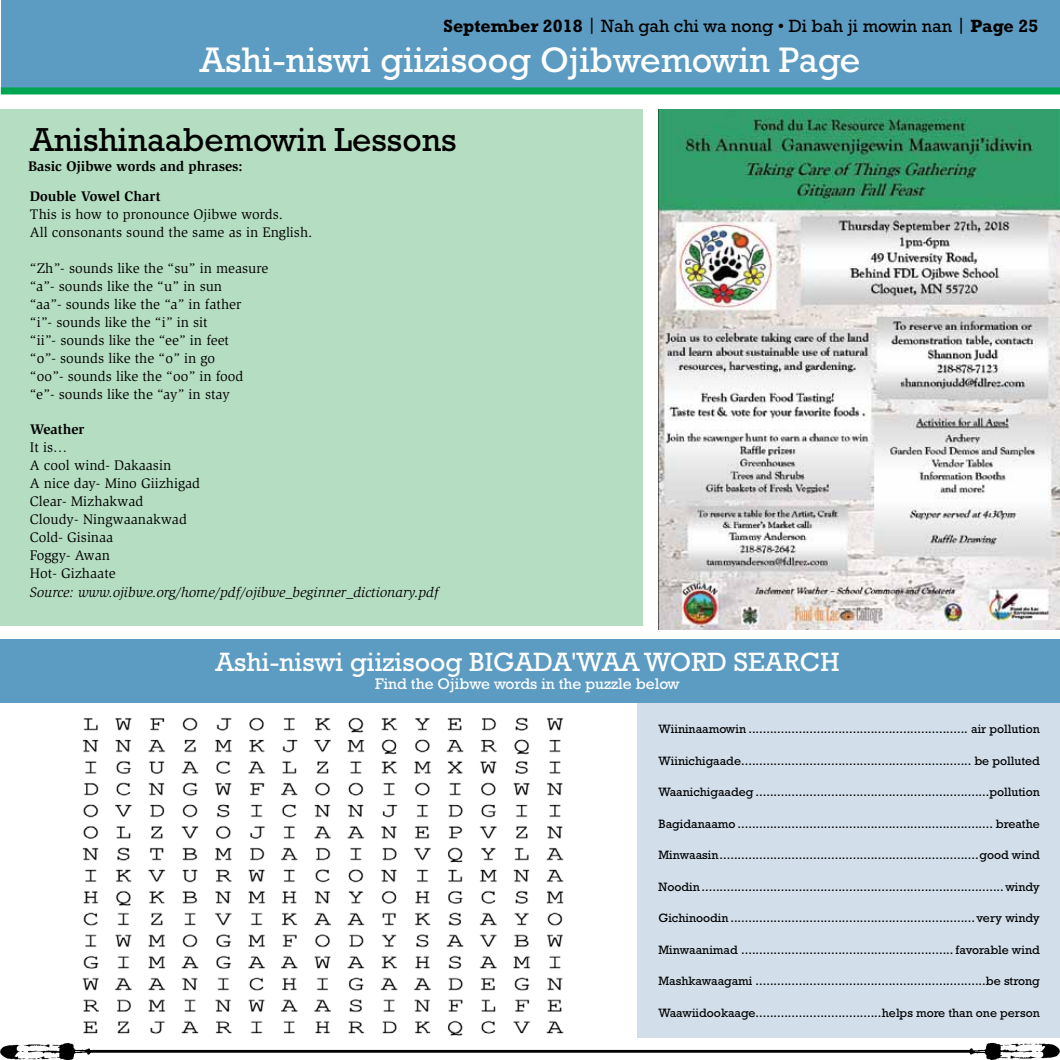
<style>
.page{position:relative;width:1060px;height:1060px;background:#fff}
.page>*{position:absolute;margin:0;border:0;box-sizing:border-box;transform-origin:0 0}
.t1{font:36px "Rockwell Std";color:#fff}
.t2{font:33.75px "Rockwell Std";color:#000}
.t3{font:26.85px "Rockwell Std";color:#fff}
.t4{font:18px "Rockwell Std";color:#000}
.t5{font:15.6px "Rockwell Std";color:#fff}
.t6{font:14.25px/18px "Slimbach Std";color:#000}
.t7{font:italic 14.25px "Slimbach Std";color:#000}
.t8{font:700 14.25px "Slimbach Std";color:#000}
.t9{font:12.3px "Rockwell Std";color:#000}
.s1{font-weight:700}
</style>
<div class="page">
<div style="left:0;top:110px;width:642px;height:516px;background:#b4ddc1"></div>
<div style="left:1px;top:0;width:1058px;height:88px;background:#5d9cc2"></div>
<div style="left:1px;top:87px;width:1058px;height:7px;background:#00a651"></div>
<div style="left:637px;top:702px;width:422px;height:334px;background:#d2dfeb"></div>
<img style="left:82px;top:717px;width:482px;height:319px">
<div style="left:0;top:639px;width:1059px;height:64px;background:#5d9cc2"></div>
<img style="left:0;top:1042px;width:92px;height:17px">
<img style="left:967px;top:1042px;width:92px;height:17px">
<hr style="left:89px;top:1049px;width:881px;height:3px;background:#000">
<img style="left:658px;top:110px;width:401px;height:518px">
<h3 class="t4" style="left:443px;top:15px;width:596px"><span class="s1">September 2018</span> | Nah gah chi wa nong • Di bah ji mowin nan | <span class="s1">Page 25</span></h3>
<h1 class="t1" style="left:200px;top:39px;width:661px">Ashi-niswi giizisoog Ojibwemowin Page</h1>
<h2 class="t2" style="left:30px;top:119px;width:427px">Anishinaabemowin Lessons</h2>
<p class="t8" style="left:28px;top:157px;width:216px">Basic Ojibwe words and phrases:</p>
<p class="t8" style="left:30px;top:187px;width:132px">Double Vowel Chart</p>
<p class="t6" style="left:30px;top:205px;width:284px">This is how to pronounce Ojibwe words.<br>All consonants sound the same as in English.</p>
<p class="t6" style="left:30px;top:259px;width:240px">“Zh”- sounds like the “su” in measure “a”- sounds like the “u” in sun<br>“aa”- sounds like the “a” in father<br>“i”- sounds like the “i” in sit<br>“ii”- sounds like the “ee” in feet<br>“o”- sounds like the “o” in go<br>“oo”- sounds like the “oo” in food “e”- sounds like the “ay” in stay</p>
<p class="t8" style="left:30px;top:421px;width:56px">Weather</p>
<p class="t6" style="left:30px;top:438px;width:172px">It is…<br>A cool wind- Dakaasin<br>A nice day- Mino Giizhigad<br>Clear- Mizhakwad<br>Cloudy- Ningwaanakwad<br>Cold- Gisinaa<br>Foggy- Awan<br>Hot- Gizhaate</p>
<p class="t7" style="left:30px;top:583px;width:410px">Source: www.ojibwe.org/home/pdf/ojibwe_beginner_dictionary.pdf</p>
<h3 class="t3" style="left:215px;top:645px;width:625px">Ashi-niswi giizisoog BIGADA'WAA WORD SEARCH</h3>
<p class="t5" style="left:375px;top:674px;width:306px">Find the Ojibwe words in the puzzle below</p>
<p class="t9" style="left:658px;top:721px;width:383px">Wiininaamowin ............................................................. air pollution</p>
<p class="t9" style="left:658px;top:753px;width:383px">Wiinichigaade................................................................ be polluted</p>
<p class="t9" style="left:658px;top:784px;width:383px">Waanichigaadeg .................................................................pollution</p>
<p class="t9" style="left:658px;top:816px;width:383px">Bagidanaamo ....................................................................... breathe</p>
<p class="t9" style="left:658px;top:847px;width:383px">Minwaasin........................................................................good wind</p>
<p class="t9" style="left:658px;top:879px;width:383px">Noodin ....................................................................................windy</p>
<p class="t9" style="left:658px;top:910px;width:383px">Gichinoodin ....................................................................very windy</p>
<p class="t9" style="left:658px;top:942px;width:383px">Minwaanimad ........................................................... favorable wind</p>
<p class="t9" style="left:658px;top:973px;width:383px">Mashkawaagami ................................................................be strong</p>
<p class="t9" style="left:658px;top:1005px;width:383px">Waawiidookaage...................................helps more than one person</p>
</div>
